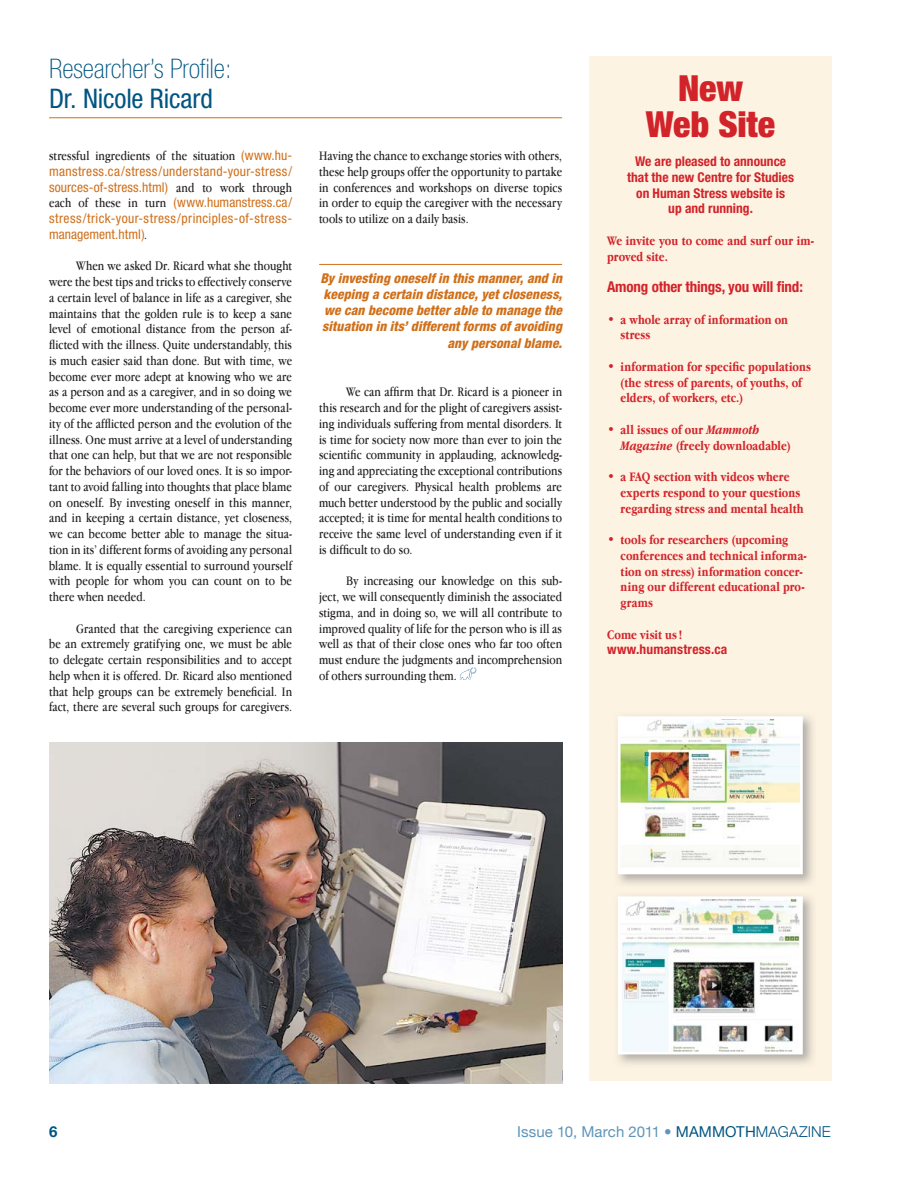
<style>
.page{position:relative;width:918px;height:1188px;background:#fff}
.page>*{position:absolute;margin:0;border:0;box-sizing:border-box;transform-origin:0 0}
.t1{font:900 condensed 36px/36px "Helvetica Neue";letter-spacing:-.005em;color:#d2232a;text-align:center}
.t2{font:100 condensed 27px "Helvetica Neue";color:#005581}
.t3{font:condensed 27px "Helvetica Neue";letter-spacing:-.005em;color:#005581}
.t4{font:15px "Helvetica Neue";letter-spacing:.005em;color:#5e95b8}
.t5{font:700 condensed 15px "Helvetica Neue";letter-spacing:-.01em;color:#d2232a}
.t6{font:700 15px "Helvetica Neue";color:#005581}
.t7{font:13.5px/15.8px "Apple Garamond";letter-spacing:.005em;color:#231f20;text-align:justify}
.t8{font:700 13.5px/15.8px "Apple Garamond";letter-spacing:.005em;color:#d2232a}
.t9{font:condensed 13.5px/15.8px "Helvetica Neue";letter-spacing:.03em;color:#d06f19;text-align:justify}
.t10{font:italic 800 condensed 13.5px/16.2px "Helvetica Neue";letter-spacing:.005em;color:#d06f19;text-align:right}
.t11{font:700 condensed 13.5px/15.8px "Helvetica Neue";color:#d2232a;text-align:center}
.s1{font-family:"Helvetica Neue";font-stretch:condensed;color:#d06f19}
.s2{font-family:"Apple Garamond";font-stretch:normal;color:#231f20}
.s3{font-style:italic}
.s4{color:#005581}
.s5{font-weight:300;color:#005581}
</style>
<div class="page">
<hr style="left:319px;top:264px;width:243px;height:1px;background:#d06f19">
<svg style="left:460px;top:668px;width:16px;height:12px"></svg>
<img style="left:49px;top:742px;width:513px;height:341px">
<hr style="left:49px;top:117px;width:513px;height:1px;background:#d06f19">
<div style="left:589px;top:57px;width:243px;height:1024px;background:#fdf3e2"></div>
<img style="left:622px;top:720px;width:177px;height:150px">
<div style="left:618px;top:716px;width:185px;height:158px;border:3px solid #fff"></div>
<img style="left:622px;top:900px;width:177px;height:150px">
<div style="left:618px;top:896px;width:185px;height:158px;border:3px solid #fff"></div>
<h2 class="t2" style="left:49px;top:59px;width:184px">Researcher’s Profile:</h2>
<h2 class="t3" style="left:49px;top:89px;width:165px">Dr. Nicole Ricard</h2>
<p class="t7" style="left:49px;top:149px;width:245px">stressful ingredients of the situation <span class="s1">(www.hu-</span></p>
<p class="t9" style="left:49px;top:164px;width:245px">manstress.ca/stress/understand-your-stress/ sources-of-stress.html) <span class="s2">and to work through each of these in turn</span> (www.humanstress.ca/ stress/trick-your-stress/principles-of-stress&shy;management.html)<span class="s2">.</span></p>
<p class="t7" style="left:49px;top:259px;width:245px;text-indent:27px">When we asked Dr. Ricard what she thought were the best tips and tricks to effectively conserve a certain level of balance in life as a caregiver, she maintains that the golden rule is to keep a sane level of emotional distance from the person af&shy;flicted with the illness. Quite understandably, this is much easier said than done. But with time, we become ever more adept at knowing who we are as a person and as a caregiver, and in so doing we become ever more understanding of the personal&shy;ity of the afflicted person and the evolution of the illness. One must arrive at a level of understanding that one can help, but that we are not responsible for the behaviors of our loved ones. It is so impor&shy;tant to avoid falling into thoughts that place blame on oneself. By investing oneself in this manner, and in keeping a certain distance, yet closeness, we can become better able to manage the situa&shy;tion in its’ different forms of avoiding any personal blame. It is equally essential to surround yourself with people for whom you can count on to be there when needed.</p>
<p class="t7" style="left:49px;top:622px;width:245px;text-indent:27px">Granted that the caregiving experience can be an extremely gratifying one, we must be able to delegate certain responsibilities and to accept help when it is offered. Dr. Ricard also mentioned that help groups can be extremely beneficial. In fact, there are several such groups for caregivers.</p>
<p class="t7" style="left:319px;top:149px;width:245px">Having the chance to exchange stories with others, these help groups offer the opportunity to partake in conferences and workshops on diverse topics in order to equip the caregiver with the necessary tools to utilize on a daily basis.</p>
<p class="t10" style="left:320px;top:271px;width:243px">By investing oneself in this manner, and in keeping a certain distance, yet closeness, we can become better able to manage the situation in its’ different forms of avoiding any personal blame.</p>
<p class="t7" style="left:319px;top:385px;width:245px;text-indent:27px">We can affirm that Dr. Ricard is a pioneer in this research and for the plight of caregivers assist&shy;ing individuals suffering from mental disorders. It is time for society now more than ever to join the scientific community in applauding, acknowledg&shy;ing and appreciating the exceptional contributions of our caregivers. Physical health problems are much better understood by the public and socially accepted; it is time for mental health conditions to receive the same level of understanding even if it is difficult to do so.</p>
<p class="t7" style="left:319px;top:574px;width:244px;text-indent:27px">By increasing our knowledge on this sub&shy;ject, we will consequently diminish the associated stigma, and in doing so, we will all contribute to improved quality of life for the person who is ill as well as that of their close ones who far too often must endure the judgments and incomprehension of others surrounding them.</p>
<h1 class="t1" style="left:646px;top:73px;width:131px">New<br>Web Site</h1>
<p class="t11" style="left:627px;top:155px;width:168px">We are pleased to announce that the new Centre for Studies on Human Stress website is<br>up and running.</p>
<p class="t8" style="left:607px;top:234px;width:209px">We invite you to come and surf our im&shy;proved site.</p>
<p class="t5" style="left:607px;top:281px;width:197px">Among other things, you will find:</p>
<p class="t8" style="left:621px;top:313px;width:169px;text-indent:-14px">• a whole array of information on stress</p>
<p class="t8" style="left:621px;top:360px;width:192px;text-indent:-14px">• information for specific populations (the stress of parents, of youths, of elders, of workers, etc.)</p>
<p class="t8" style="left:621px;top:423px;width:171px;text-indent:-14px">• all issues of our <span class="s3">Mammoth<br>Magazine</span> (freely downloadable)</p>
<p class="t8" style="left:621px;top:470px;width:185px;text-indent:-14px">• a FAQ section with videos where experts respond to your questions regarding stress and mental health</p>
<p class="t8" style="left:621px;top:533px;width:188px;text-indent:-14px">• tools for researchers (upcoming conferences and technical informa&shy;tion on stress) information concer&shy;ning our different educational pro&shy;grams</p>
<p class="t8" style="left:607px;top:628px;width:77px">Come visit us !</p>
<p class="t11" style="left:607px;top:643px;width:122px">www.humanstress.ca</p>
<p class="t6" style="left:49px;top:1122px;width:10px">6</p>
<p class="t4" style="left:517px;top:1122px;width:315px">Issue 10, March 2011 • <span class="s4">MAMMOTH</span><span class="s5">MAGAZINE</span></p>
</div>
